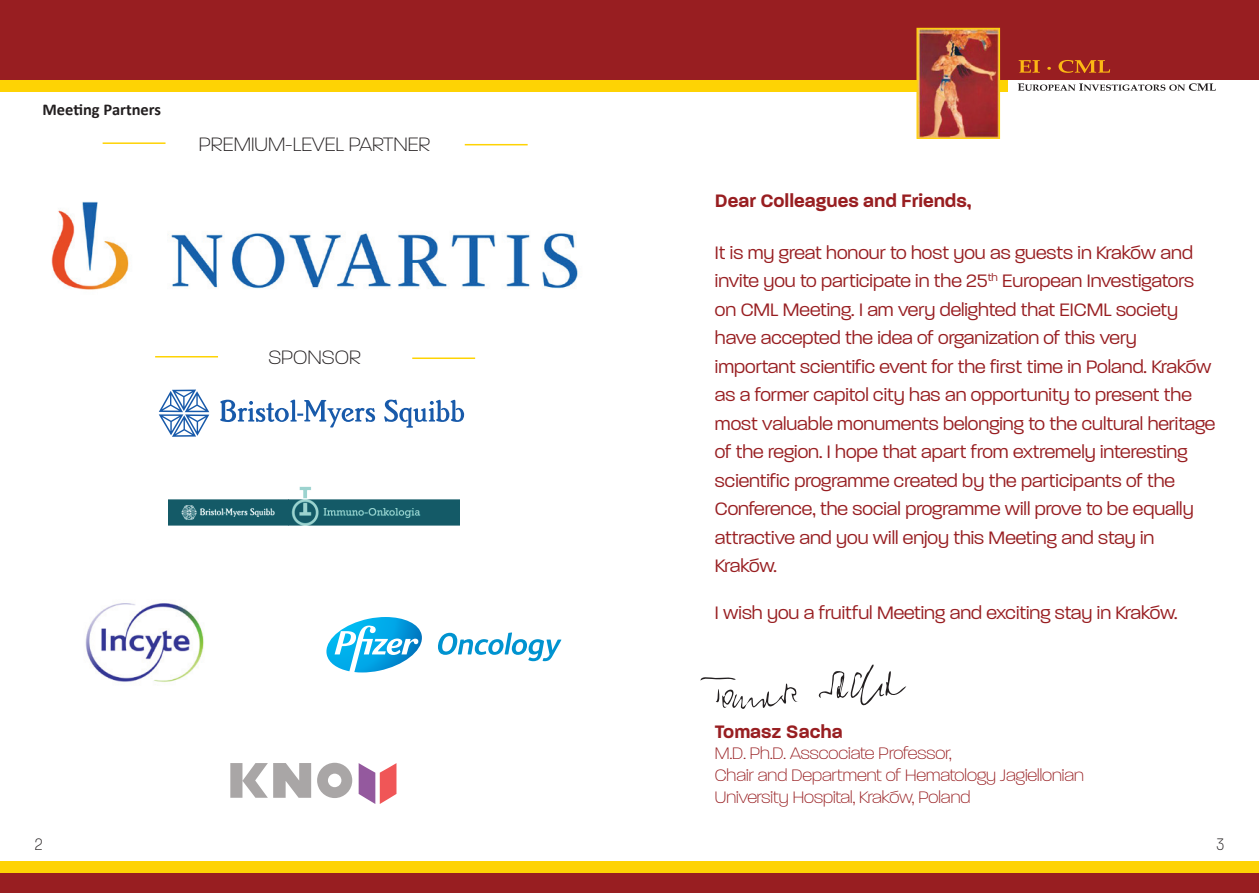
<style>
.page{position:relative;width:1259px;height:893px;background:#fff}
.page>*{position:absolute;margin:0;border:0;box-sizing:border-box;transform-origin:0 0}
.t1{font:200 21px "Paralucent";color:#231f20}
.t2{font:300 19.5px/28.5px "Paralucent";color:#981e21}
.t3{font:600 19.5px "Paralucent";color:#981e21}
.t4{font:200 18px/21.6px "Paralucent";color:#981e21}
.t5{font:200 18px "Paralucent Cond";color:#231f20}
.t6{font:700 16.5px "Calibri";color:#231f20}
</style>
<div class="page">
<div style="left:617px;top:80px;width:391px;height:12px;background:#fed304"></div>
<div style="left:617px;top:0;width:642px;height:80px;background:#981e21"></div>
<svg style="left:1017px;top:83px;width:198px;height:8px"></svg>
<svg style="left:1018px;top:60px;width:92px;height:13px"></svg>
<div style="left:0;top:80px;width:642px;height:12px;background:#fed304"></div>
<div style="left:0;top:0;width:642px;height:80px;background:#981e21"></div>
<div style="left:629px;top:861px;width:630px;height:12px;background:#fed304"></div>
<div style="left:0;top:861px;width:629px;height:12px;background:#fed304"></div>
<div style="left:629px;top:873px;width:630px;height:20px;background:#981e21"></div>
<div style="left:0;top:873px;width:629px;height:20px;background:#981e21"></div>
<img style="left:918px;top:30px;width:80px;height:107px">
<div style="left:916px;top:28px;width:84px;height:111px;border:1px solid #fed304"></div>
<img style="left:51px;top:201px;width:527px;height:89px">
<img style="left:85px;top:603px;width:119px;height:79px">
<svg style="left:326px;top:617px;width:96px;height:55px"></svg>
<svg style="left:438px;top:632px;width:123px;height:29px"></svg>
<svg style="left:358px;top:763px;width:39px;height:41px"></svg>
<svg style="left:317px;top:763px;width:35px;height:35px"></svg>
<svg style="left:230px;top:763px;width:81px;height:35px"></svg>
<img style="left:169px;top:486px;width:291px;height:40px">
<hr style="left:412px;top:357px;width:63px;height:2px;background:#fed304">
<hr style="left:155px;top:356px;width:63px;height:1px;background:#fed304">
<hr style="left:465px;top:144px;width:62px;height:1px;background:#fed304">
<hr style="left:103px;top:142px;width:62px;height:2px;background:#fed304">
<svg style="left:818px;top:664px;width:88px;height:42px"></svg>
<svg style="left:700px;top:677px;width:98px;height:32px"></svg>
<svg style="left:159px;top:390px;width:305px;height:47px"></svg>
<p class="t6" style="left:43px;top:99px;width:120px">Meeting Partners</p>
<p class="t1" style="left:199px;top:132px;width:233px">PREMIUM-LEVEL PARTNER</p>
<p class="t1" style="left:268px;top:345px;width:94px">SPONSOR</p>
<p class="t3" style="left:715px;top:189px;width:258px">Dear Colleagues and Friends,</p>
<p class="t2" style="left:715px;top:238px;width:502px">It is my great honour to host you as guests in Kraków and invite you to participate in the 25<sup>th</sup> European Investigators on CML Meeting. I am very delighted that EICML society have accepted the idea of organization of this very important scientific event for the first time in Poland. Kraków as a former capitol city has an opportunity to present the most valuable monuments belonging to the cultural heritage of the region. I hope that apart from extremely interesting scientific programme created by the participants of the Conference, the social programme will prove to be equally attractive and you will enjoy this Meeting and stay in Kraków.</p>
<p class="t2" style="left:715px;top:599px;width:464px">I wish you a fruitful Meeting and exciting stay in Kraków.</p>
<p class="t3" style="left:715px;top:720px;width:129px">Tomasz Sacha</p>
<p class="t4" style="left:715px;top:743px;width:370px">M.D. Ph.D. Asscociate Professor,<br>Chair and Department of Hematology Jagiellonian<br>University Hospital, Kraków, Poland</p>
<p class="t5" style="left:35px;top:835px;width:9px">2</p>
<p class="t5" style="left:1216px;top:835px;width:9px">3</p>
</div>
